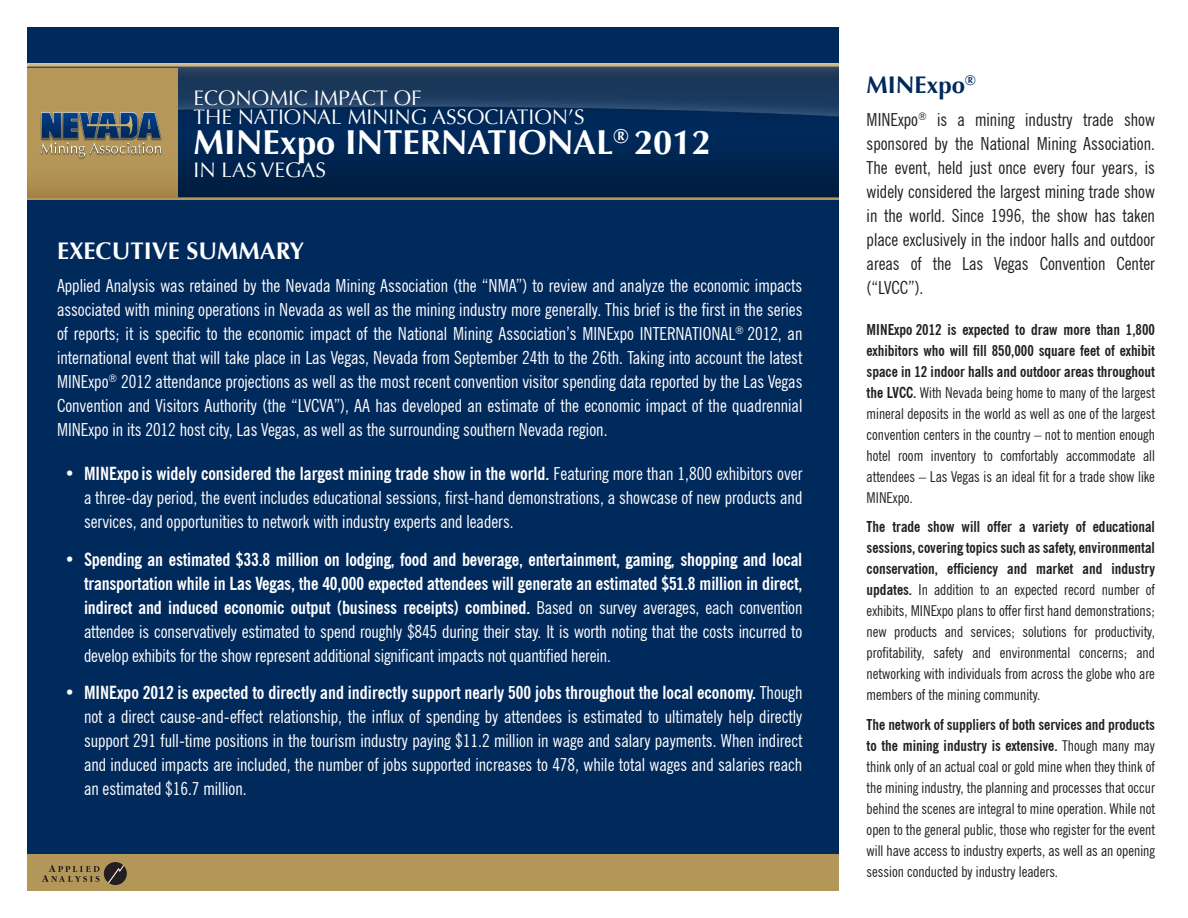
<style>
.page{position:relative;width:1188px;height:918px;background:#fff}
.page>*{position:absolute;margin:0;border:0;box-sizing:border-box;transform-origin:0 0}
.t1{font:700 34.5px "Optima";color:#fff}
.t2{font:700 24px "Optima";color:#fff}
.t3{font:700 24px "Optima";color:#00295c}
.t4{font:21px/19.5px "Optima";color:#fff}
.t5{font:condensed 18px/24px "News Gothic BT";color:#fff;text-align:justify}
.t6{font:700 condensed 18px/24px "News Gothic BT";letter-spacing:-.01em;color:#fff;text-align:justify}
.t7{font:condensed 18px/24px "News Gothic BT";color:#231f20;text-align:justify}
.t8{font:condensed 15px/21px "News Gothic BT";color:#231f20;text-align:justify}
.s1{font-weight:700}
.s2{font-weight:400}
</style>
<div class="page">
<div style="left:27px;top:27px;width:811px;height:827px;background:#00295c"></div>
<div style="left:27px;top:854px;width:811px;height:37px;background:#b39759"></div>
<svg style="left:42px;top:862px;width:85px;height:23px"></svg>
<img style="left:27px;top:63px;width:811px;height:136px">
<img style="left:27px;top:68px;width:151px;height:129px">
<img style="left:27px;top:108px;width:151px;height:60px">
<p class="t4" style="left:194px;top:88px;width:392px">ECONOMIC IMPACT OF<br>THE NATIONAL MINING ASSOCIATION’S</p>
<p class="t1" style="left:194px;top:122px;width:519px">MINExpo INTERNATIONAL<sup>®</sup> 2012</p>
<p class="t4" style="left:194px;top:160px;width:134px">IN LAS VEGAS</p>
<p class="t2" style="left:57px;top:237px;width:249px">EXECUTIVE SUMMARY</p>
<p class="t5" style="left:57px;top:274px;width:747px">Applied Analysis was retained by the Nevada Mining Association (the “NMA”) to review and analyze the economic impacts associated with mining operations in Nevada as well as the mining industry more generally. This brief is the first in the series of reports; it is specific to the economic impact of the National Mining Association’s MINExpo INTERNATIONAL<sup>®</sup> 2012, an international event that will take place in Las Vegas, Nevada from September 24th to the 26th. Taking into account the latest MINExpo<sup>®</sup> 2012 attendance projections as well as the most recent convention visitor spending data reported by the Las Vegas Convention and Visitors Authority (the “LVCVA”), AA has developed an estimate of the economic impact of the quadrennial MINExpo in its 2012 host city, Las Vegas, as well as the surrounding southern Nevada region.</p>
<p class="t5" style="left:84px;top:462px;width:720px;text-indent:-20px"><span class="s1">• MINExpo is widely considered the largest mining trade show in the world.</span> Featuring more than 1,800 exhibitors over a three-day period, the event includes educational sessions, first-hand demonstrations, a showcase of new products and services, and opportunities to network with industry experts and leaders.</p>
<p class="t6" style="left:84px;top:547px;width:720px;text-indent:-20px">• Spending an estimated $33.8 million on lodging, food and beverage, entertainment, gaming, shopping and local transportation while in Las Vegas, the 40,000 expected attendees will generate an estimated $51.8 million in direct, indirect and induced economic output (business receipts) combined. <span class="s2">Based on survey averages, each convention attendee is conservatively estimated to spend roughly $845 during their stay. It is worth noting that the costs incurred to develop exhibits for the show represent additional significant impacts not quantified herein.</span></p>
<p class="t5" style="left:84px;top:681px;width:720px;text-indent:-20px"><span class="s1">• MINExpo 2012 is expected to directly and indirectly support nearly 500 jobs throughout the local economy.</span> Though not a direct cause-and-effect relationship, the influx of spending by attendees is estimated to ultimately help directly support 291 full-time positions in the tourism industry paying $11.2 million in wage and salary payments. When indirect and induced impacts are included, the number of jobs supported increases to 478, while total wages and salaries reach an estimated $16.7 million.</p>
<p class="t3" style="left:867px;top:70px;width:111px">MINExpo<sup>®</sup></p>
<p class="t7" style="left:867px;top:107px;width:290px">MINExpo<sup>®</sup> is a mining industry trade show sponsored by the National Mining Association.<br>The event, held just once every four years, is widely considered the largest mining trade show in the world. Since 1996, the show has taken place exclusively in the indoor halls and outdoor areas of the Las Vegas Convention Center (“LVCC”).</p>
<p class="t8" style="left:867px;top:319px;width:290px"><span class="s1">MINExpo 2012 is expected to draw more than 1,800 exhibitors who will fill 850,000 square feet of exhibit space in 12 indoor halls and outdoor areas throughout the LVCC.</span> With Nevada being home to many of the largest mineral deposits in the world as well as one of the largest convention centers in the country – not to mention enough hotel room inventory to comfortably accommodate all attendees – Las Vegas is an ideal fit for a trade show like MINExpo.</p>
<p class="t8" style="left:867px;top:517px;width:290px"><span class="s1">The trade show will offer a variety of educational sessions, covering topics such as safety, environmental conservation, efficiency and market and industry updates.</span> In addition to an expected record number of exhibits, MINExpo plans to offer first hand demonstrations; new products and services; solutions for productivity, profitability, safety and environmental concerns; and networking with individuals from across the globe who are members of the mining community.</p>
<p class="t8" style="left:867px;top:714px;width:290px"><span class="s1">The network of suppliers of both services and products to the mining industry is extensive.</span> Though many may think only of an actual coal or gold mine when they think of the mining industry, the planning and processes that occur behind the scenes are integral to mine operation. While not open to the general public, those who register for the event will have access to industry experts, as well as an opening session conducted by industry leaders.</p>
</div>
